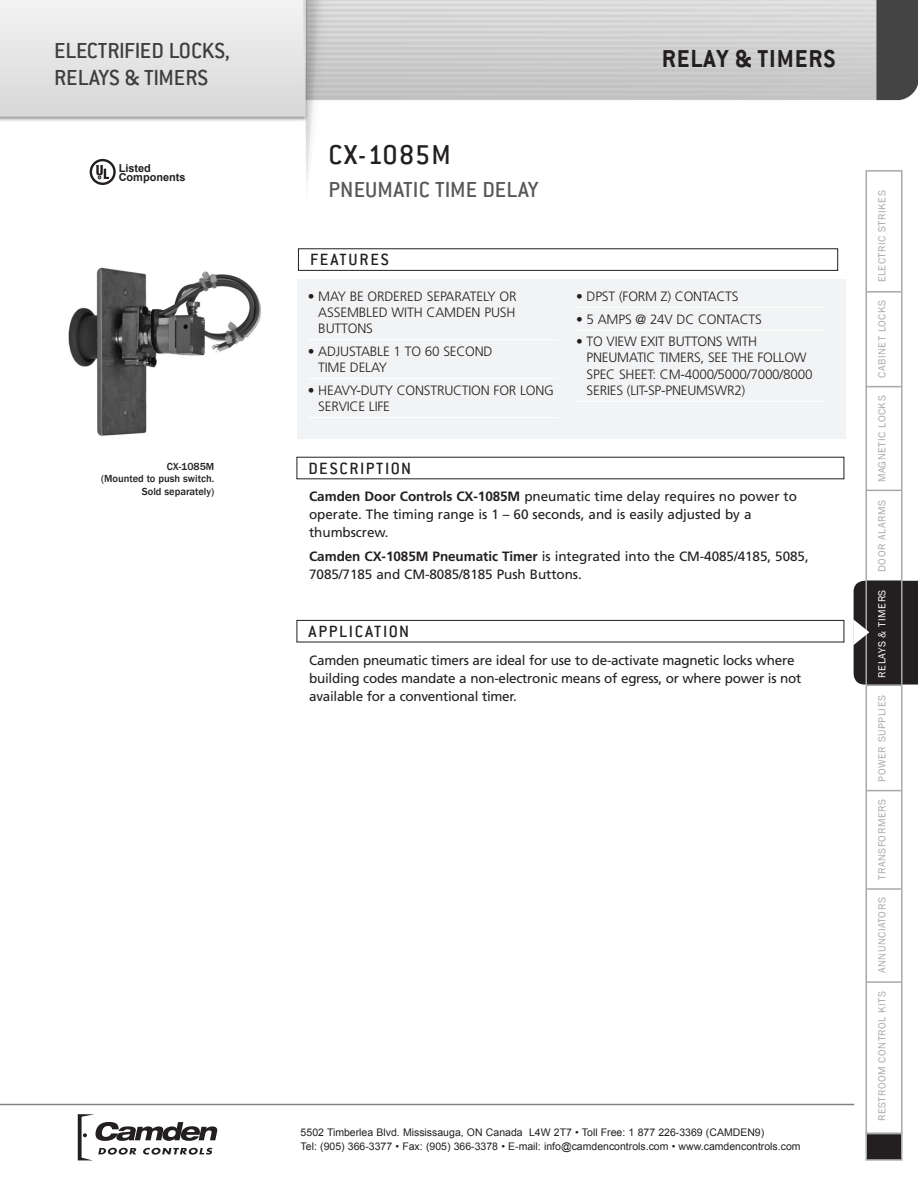
<style>
.page{position:relative;width:918px;height:1188px;background:#fff}
.page>*{position:absolute;margin:0;border:0;box-sizing:border-box;transform-origin:0 0}
.N-SS-H1{font:500 30px "Conduit ITC";letter-spacing:.05em;color:#231f20}
.N-SS-H_Top_page{font:700 27px "Conduit ITC";letter-spacing:.03em;color:#231f20}
.t1{font:500 24px/27px "Conduit ITC";letter-spacing:-.005em;color:#3e3e3f}
.N-SS-H2__80_GRAY{font:500 24px "Conduit ITC";letter-spacing:.01em;color:#57585a}
.N-SS-H3__inside_whit{font:500 18px "Conduit ITC";letter-spacing:.09em;color:#231f20}
.N-SS-Body_Text{font:13.5px/18px "Frutiger";letter-spacing:-.015em;color:#231f20}
._1N-SS-Specifiaction{font:300 13.5px/16.2px "Frutiger";letter-spacing:-.015em;color:#231f20}
.t2{font:700 10.95px/9.1px "Arial";color:#231f20}
.t3{font:10.5px/13.5px "Arial";color:#231f20}
.t4{font:10.5px "Franklin Gothic";letter-spacing:.05em;color:#a8a9ad}
.N-SS-Image_Descripti{font:500 10.5px/12.6px "Franklin Gothic";color:#231f20;text-align:right}
.t5{font:10.5px "Franklin Gothic";letter-spacing:.05em;color:#fff}
.s1{font-weight:700}
</style>
<div class="page">
<img style="left:0;top:0;width:918px;height:255px">
<svg style="left:78px;top:1114px;width:140px;height:46px"></svg>
<hr style="left:0;top:1104px;width:854px;height:1px;background:#808285">
<div style="left:298px;top:248px;width:540px;height:23px;border:1px solid #231f20"></div>
<div style="left:866px;top:1134px;width:36px;height:26px;background:#231f20"></div>
<div style="left:865px;top:1133px;width:38px;height:28px;border:2px solid #a8a9ad"></div>
<hr style="left:867px;top:291px;width:35px;height:2px;background:#a8a9ad">
<hr style="left:867px;top:790px;width:35px;height:1px;background:#a8a9ad">
<hr style="left:867px;top:685px;width:35px;height:1px;background:#a8a9ad">
<hr style="left:867px;top:580px;width:35px;height:2px;background:#a8a9ad">
<hr style="left:867px;top:490px;width:35px;height:1px;background:#a8a9ad">
<hr style="left:867px;top:386px;width:35px;height:1px;background:#a8a9ad">
<hr style="left:867px;top:981px;width:35px;height:2px;background:#a8a9ad">
<hr style="left:867px;top:888px;width:35px;height:2px;background:#a8a9ad">
<div style="left:866px;top:170px;width:37px;height:964px;border:2px solid #a8a9ad"></div>
<svg style="left:853px;top:581px;width:65px;height:104px"></svg>
<div style="left:297px;top:279px;width:549px;height:160px;background:#f2f3f4"></div>
<hr style="left:308px;top:339px;width:250px;height:1px;background:#fff">
<hr style="left:308px;top:378px;width:250px;height:1px;background:#fff">
<hr style="left:308px;top:417px;width:250px;height:1px;background:#fff">
<hr style="left:576px;top:307px;width:250px;height:1px;background:#fff">
<hr style="left:576px;top:330px;width:250px;height:1px;background:#fff">
<hr style="left:576px;top:401px;width:250px;height:1px;background:#fff">
<div style="left:297px;top:620px;width:547px;height:22px;border:1px solid #231f20"></div>
<img style="left:57px;top:244px;width:207px;height:192px">
<svg style="left:90px;top:159px;width:26px;height:26px"></svg>
<h3 class="t1" style="left:54px;top:37px;width:178px">ELECTRIFIED LOCKS,<br>RELAYS &amp; TIMERS</h3>
<p class="t2" style="left:119px;top:164px;width:69px">Listed<br>Components</p>
<p class="N-SS-H_Top_page" style="left:662px;top:43px;width:175px">RELAY &amp; TIMERS</p>
<p class="N-SS-H1" style="left:328px;top:137px;width:124px">CX-1085M</p>
<p class="N-SS-H2__80_GRAY" style="left:328px;top:176px;width:212px">PNEUMATIC TIME DELAY</p>
<h3 class="N-SS-H3__inside_whit" style="left:310px;top:250px;width:80px">FEATURES</h3>
<p class="_1N-SS-Specifiaction" style="left:318px;top:288px;width:200px;text-align:justify;text-indent:-10px">• MAY BE ORDERED SEPARATELY OR ASSEMBLED WITH CAMDEN PUSH BUTTONS</p>
<p class="_1N-SS-Specifiaction" style="left:318px;top:343px;width:176px;text-indent:-10px">• ADJUSTABLE 1 TO 60 SECOND<br>TIME DELAY</p>
<p class="_1N-SS-Specifiaction" style="left:318px;top:382px;width:237px;text-indent:-10px">• HEAVY-DUTY CONSTRUCTION FOR LONG<br>SERVICE LIFE</p>
<p class="_1N-SS-Specifiaction" style="left:576px;top:288px;width:164px">• DPST (FORM Z) CONTACTS</p>
<p class="_1N-SS-Specifiaction" style="left:576px;top:311px;width:187px">• 5 AMPS @ 24V DC CONTACTS</p>
<p class="_1N-SS-Specifiaction" style="left:587px;top:333px;width:227px;text-indent:-10px">• TO VIEW EXIT BUTTONS WITH<br>PNEUMATIC TIMERS, SEE THE FOLLOW<br>SPEC SHEET: CM-4000/5000/7000/8000<br>SERIES (LIT-SP-PNEUMSWR2)</p>
<p class="N-SS-Image_Descripti" style="left:167px;top:460px;width:49px">CX-1085M</p>
<p class="N-SS-H3__inside_whit" style="left:308px;top:458px;width:104px">DESCRIPTION</p>
<p class="N-SS-Image_Descripti" style="left:101px;top:472px;width:115px">(Mounted to push switch.<br>Sold separately)</p>
<p class="N-SS-Body_Text" style="left:309px;top:487px;width:489px"><span class="s1">Camden Door Controls CX-1085M</span> pneumatic time delay requires no power to operate. The timing range is 1 – 60 seconds, and is easily adjusted by a thumbscrew.</p>
<p class="N-SS-Body_Text" style="left:309px;top:548px;width:501px"><span class="s1">Camden CX-1085M Pneumatic Timer</span> is integrated into the CM-4085/4185, 5085,<br>7085/7185 and CM-8085/8185 Push Buttons.</p>
<p class="N-SS-H3__inside_whit" style="left:308px;top:622px;width:102px">APPLICATION</p>
<p class="N-SS-Body_Text" style="left:309px;top:652px;width:494px">Camden pneumatic timers are ideal for use to de-activate magnetic locks where building codes mandate a non-electronic means of egress, or where power is not available for a conventional timer.</p>
<p class="t3" style="left:301px;top:1126px;width:501px">5502 Timberlea Blvd. Mississauga, ON Canada L4W 2T7 • Toll Free: 1 877 226-3369 (CAMDEN9)<br>Tel: (905) 366-3377 • Fax: (905) 366-3378 • E-mail: info@camdencontrols.com • www.camdencontrols.com</p>
<p class="t4" style="left:875px;top:282px;width:93px;rotate:-90deg">ELECTRIC STRIKES</p>
<p class="t4" style="left:875px;top:378px;width:79px;rotate:-90deg">CABINET LOCKS</p>
<p class="t4" style="left:875px;top:482px;width:88px;rotate:-90deg">MAGNETIC LOCKS</p>
<p class="t4" style="left:875px;top:572px;width:73px;rotate:-90deg">DOOR ALARMS</p>
<p class="t5" style="left:875px;top:678px;width:90px;rotate:-90deg">RELAYS &amp; TIMERS</p>
<p class="t4" style="left:875px;top:782px;width:88px;rotate:-90deg">POWER SUPPLIES</p>
<p class="t4" style="left:875px;top:880px;width:82px;rotate:-90deg">TRANSFORMERS</p>
<p class="t4" style="left:875px;top:973px;width:77px;rotate:-90deg">ANNUNCIATORS</p>
<p class="t4" style="left:875px;top:1121px;width:132px;rotate:-90deg">RESTROOM CONTROL KITS</p>
</div>
